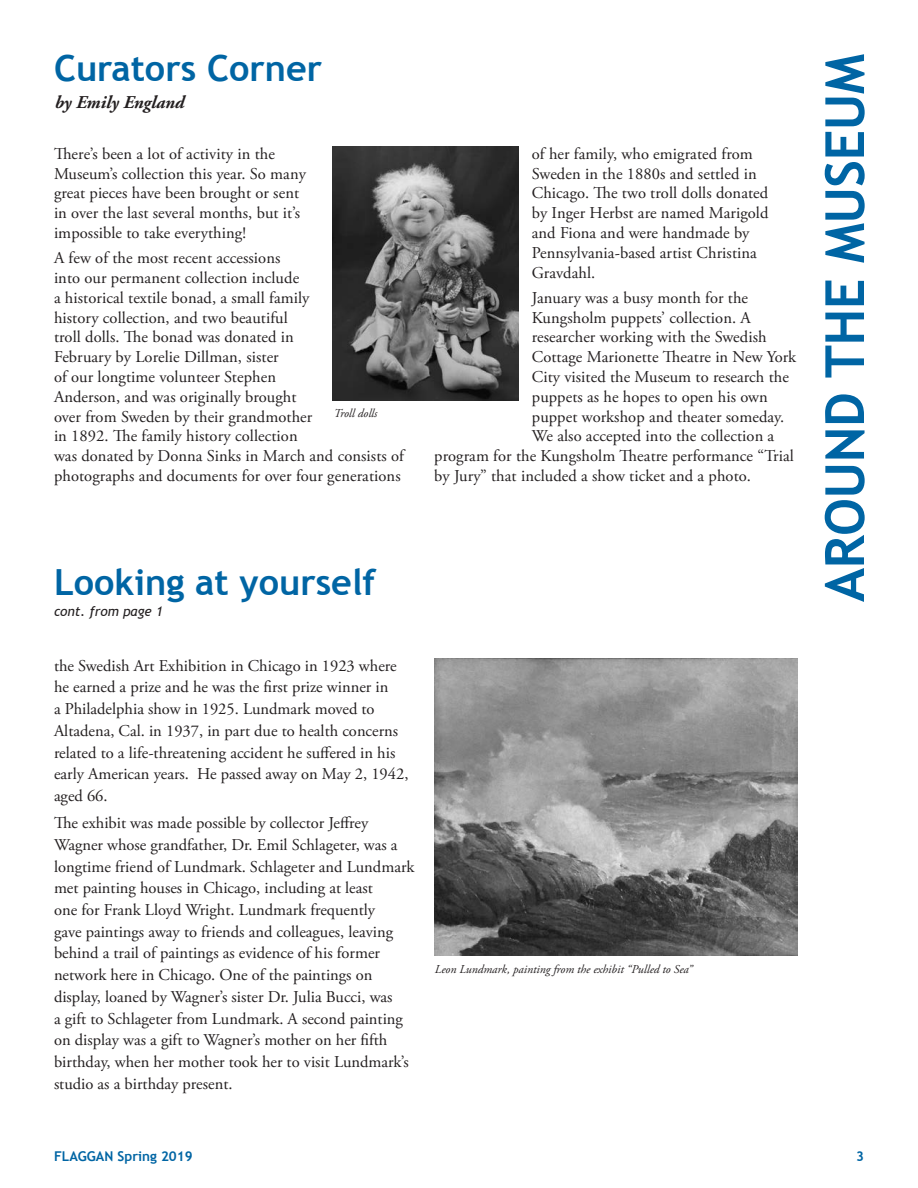
<style>
.page{position:relative;width:918px;height:1188px;background:#fff}
.page>*{position:absolute;margin:0;border:0;box-sizing:border-box;transform-origin:0 0}
.DepartmentHead{font:700 54px "Trebuchet MS";letter-spacing:-.01em;color:#0065a4}
.Headline{font:700 36px "Trebuchet MS";color:#0065a4}
.byline{font:italic 700 18px "Adobe Garamond";color:#231f20}
.text{font:16.5px/19.8px "Adobe Garamond Pro";letter-spacing:.005em;color:#231f20}
.t1{font:700 13.5px "Trebuchet MS";color:#0065a4}
.continued{font:italic 13.5px "Trebuchet MS";color:#231f20}
.t2{font:italic 12px "Adobe Garamond Pro";color:#231f20}
</style>
<div class="page">
<img style="left:332px;top:147px;width:186px;height:254px">
<img style="left:434px;top:659px;width:363px;height:297px">
<p class="Headline" style="left:54px;top:45px;width:270px">Curators Corner</p>
<p class="byline" style="left:54px;top:92px;width:131px">by Emily England</p>
<p class="text" style="left:54px;top:144px;width:254px">There’s been a lot of activity in the Museum’s collection this year. So many great pieces have been brought or sent in over the last several months, but it’s impossible to take everything!</p>
<p class="text" style="left:54px;top:249px;width:351px">A few of the most recent accessions<br>into our permanent collection include<br>a historical textile bonad, a small family<br>history collection, and two beautiful<br>troll dolls. The bonad was donated in<br>February by Lorelie Dillman, sister<br>of our longtime volunteer Stephen<br>Anderson, and was originally brought<br>over from Sweden by their grandmother<br>in 1892. The family history collection<br>was donated by Donna Sinks in March and consists of photographs and documents for over four generations</p>
<p class="t2" style="left:334px;top:406px;width:45px">Troll dolls</p>
<p class="text" style="left:532px;top:144px;width:238px">of her family, who emigrated from<br>Sweden in the 1880s and settled in<br>Chicago. The two troll dolls donated by Inger Herbst are named Marigold and Fiona and were handmade by<br>Pennsylvania-based artist Christina<br>Gravdahl.</p>
<p class="text" style="left:532px;top:288px;width:218px">January was a busy month for the</p>
<p class="text" style="left:532px;top:308px;width:221px">Kungsholm puppets’ collection. A</p>
<p class="text" style="left:532px;top:328px;width:236px">researcher working with the Swedish</p>
<p class="text" style="left:532px;top:348px;width:266px">Cottage Marionette Theatre in New York</p>
<p class="text" style="left:532px;top:367px;width:259px">City visited the Museum to research the</p>
<p class="text" style="left:532px;top:387px;width:238px">puppets as he hopes to open his own</p>
<p class="text" style="left:532px;top:407px;width:254px">puppet workshop and theater someday.</p>
<p class="text" style="left:532px;top:427px;width:244px">We also accepted into the collection a</p>
<p class="text" style="left:434px;top:447px;width:361px">program for the Kungsholm Theatre performance “Trial</p>
<p class="text" style="left:434px;top:466px;width:318px">by Jury” that included a show ticket and a photo.</p>
<p class="Headline" style="left:54px;top:559px;width:323px">Looking at yourself</p>
<p class="continued" style="left:54px;top:603px;width:110px">cont. from page 1</p>
<p class="text" style="left:54px;top:655px;width:356px;line-height:21.8px">the Swedish Art Exhibition in Chicago in 1923 where he earned a prize and he was the first prize winner in<br>a Philadelphia show in 1925. Lundmark moved to Altadena, Cal. in 1937, in part due to health concerns related to a life-threatening accident he suffered in his early American years. He passed away on May 2, 1942, aged 66.</p>
<p class="text" style="left:54px;top:813px;width:362px;line-height:21.8px">The exhibit was made possible by collector Jeffrey Wagner whose grandfather, Dr. Emil Schlageter, was a longtime friend of Lundmark. Schlageter and Lundmark met painting houses in Chicago, including at least<br>one for Frank Lloyd Wright. Lundmark frequently<br>gave paintings away to friends and colleagues, leaving behind a trail of paintings as evidence of his former network here in Chicago. One of the paintings on display, loaned by Wagner’s sister Dr. Julia Bucci, was<br>a gift to Schlageter from Lundmark. A second painting on display was a gift to Wagner’s mother on her fifth birthday, when her mother took her to visit Lundmark’s studio as a birthday present.</p>
<p class="t2" style="left:435px;top:962px;width:259px">Leon Lundmark, painting from the exhibit “Pulled to Sea”</p>
<p class="DepartmentHead" style="left:811px;top:602px;width:550px;rotate:-90deg">AROUND THE MUSEUM</p>
<p class="t1" style="left:54px;top:1148px;width:140px">FLAGGAN Spring 2019</p>
<p class="t1" style="left:856px;top:1148px;width:9px">3</p>
</div>
